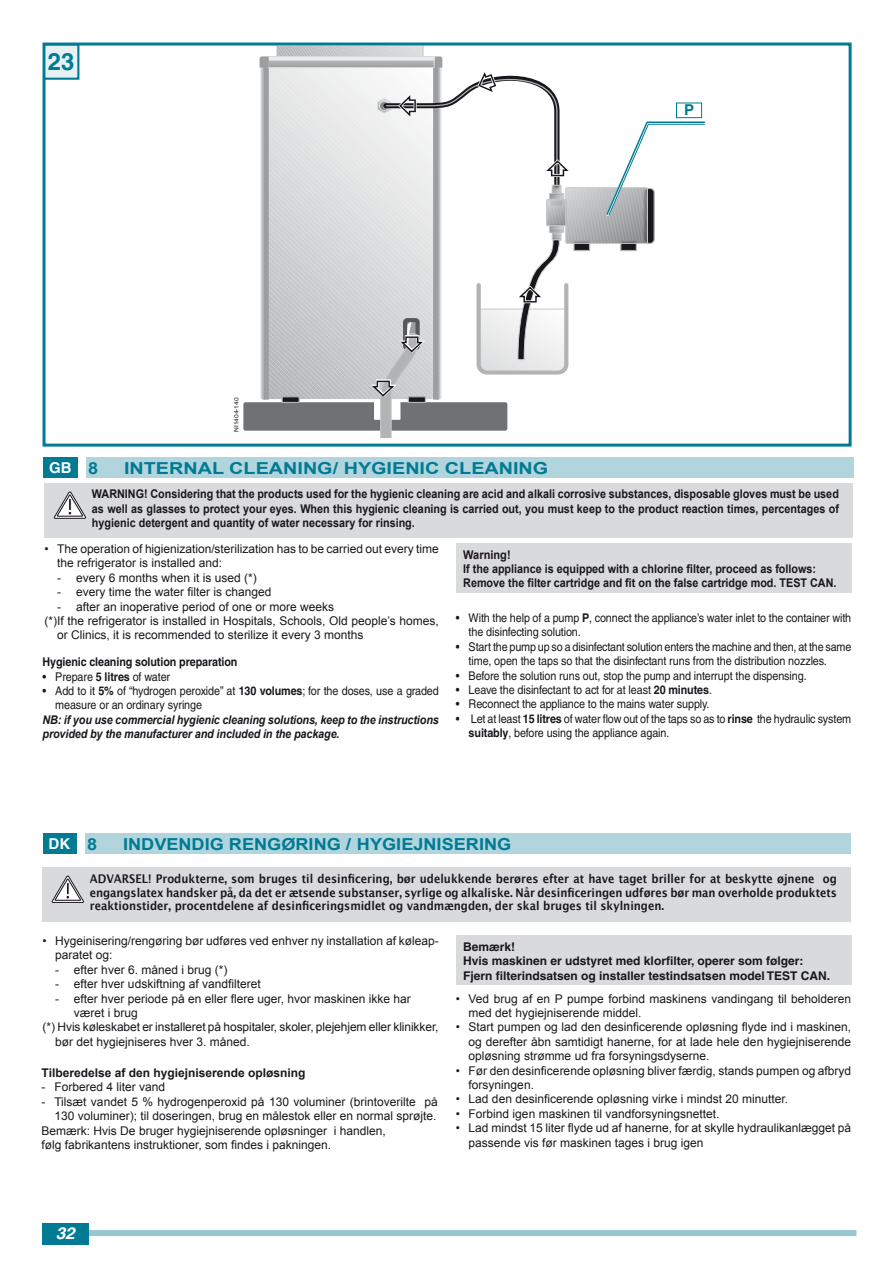
<style>
.page{position:relative;width:893px;height:1263px;background:#fff}
.page>*{position:absolute;margin:0;border:0;box-sizing:border-box;transform-origin:0 0}
.t1{font:700 24px "Helvetica";color:#007b93}
.t2{font:700 16.5px "Arial";color:#007b93;scale:1.2 1}
.t3{font:700 16.5px "Arial";color:#007b93;scale:1.1 1}
.t4{font:italic 700 16.5px "Helvetica";color:#fff;scale:1.05 1}
.t5{font:700 15px "Helvetica";color:#fafcfd}
.t6{font:700 15px "Helvetica";color:#007b93}
.t7{font:12px/14.4px "Arial";color:#1a171c}
.t8{font:12px/14.4px "Helvetica";letter-spacing:-.01em;color:#1a171c;scale:.9 1}
.t9{font:700 12px/13.5px "Lucida Grande";color:#1a171c;text-align:justify;scale:.9 1}
.t10{font:700 12px/14.4px "Arial";color:#1a171c;text-align:justify;scale:.9 1}
.t11{font:700 12px/14.4px "Arial";color:#1a171c;scale:.92 1}
.t12{font:italic 700 12px/14.4px "Arial";letter-spacing:-.01em;color:#1a171c;scale:.9 1}
.t13{font:700 12px/14.4px "Helvetica";color:#1a171c}
.t14{font:700 12px "Arial";color:#1a171c}
.t15{font:700 12px "Helvetica";color:#1a171c;scale:.9 1}
.t16{font:6px "Helvetica";color:#1a171c;scale:1.1 1}
.s1{font-family:"Arial";font-size:16.5px;color:#007b93}
.s2{font-weight:700}
</style>
<div class="page">
<div style="left:44px;top:1230px;width:812px;height:6px;background:#97c7d1"></div>
<div style="left:43px;top:1223px;width:46px;height:22px;background:#007b93"></div>
<div style="left:245px;top:404px;width:260px;height:25px;background:#707173"></div>
<div style="left:243px;top:402px;width:264px;height:29px;border:4px solid #707173"></div>
<div style="left:43px;top:43px;width:809px;height:404px;border:3px solid #007b93"></div>
<div style="left:43px;top:44px;width:36px;height:36px;background:#e6f1f4;border:2px solid #007b93"></div>
<svg style="left:260px;top:46px;width:447px;height:391px"></svg>
<div style="left:676px;top:103px;width:26px;height:15px;background:#fff"></div>
<div style="left:676px;top:103px;width:26px;height:15px;border:1px solid #007b93"></div>
<div style="left:45px;top:483px;width:808px;height:54px;background:#d9dadb"></div>
<div style="left:42px;top:867px;width:808px;height:54px;background:#d9dadb"></div>
<div style="left:456px;top:543px;width:395px;height:50px;background:#d9dadb"></div>
<div style="left:456px;top:935px;width:395px;height:50px;background:#d9dadb"></div>
<div style="left:86px;top:458px;width:767px;height:20px;background:#b2d5dd"></div>
<div style="left:44px;top:458px;width:34px;height:20px;background:#007b93"></div>
<svg style="left:53px;top:491px;width:33px;height:28px"></svg>
<svg style="left:51px;top:875px;width:33px;height:28px"></svg>
<div style="left:85px;top:833px;width:765px;height:21px;background:#b2d5dd"></div>
<div style="left:43px;top:833px;width:34px;height:20px;background:#007b93"></div>
<h1 class="t1" style="left:48px;top:47px;width:28px">23</h1>
<p class="t16" style="left:233px;top:432px;width:33px;rotate:-90deg">NI1404-140</p>
<p class="t5" style="left:49px;top:458px;width:51px">GB <span class="s1">8</span></p>
<h2 class="t2" style="left:124px;top:457px;width:355px">INTERNAL CLEANING/ HYGIENIC CLEANING</h2>
<p class="t6" style="left:684px;top:100px;width:12px">P</p>
<p class="t10" style="left:92px;top:487px;width:831px">WARNING! Considering that the products used for the hygienic cleaning are acid and alkali corrosive substances, disposable gloves must be used as well as glasses to protect your eyes. When this hygienic cleaning is carried out, you must keep to the product reaction times, percentages of hygienic detergent and quantity of water necessary for rinsing.</p>
<p class="t7" style="left:57px;top:542px;width:383px;text-indent:-13px">• The operation of higienization/sterilization has to be carried out every time the refrigerator is installed and:</p>
<p class="t7" style="left:57px;top:571px;width:201px">- every 6 months when it is used (*)</p>
<p class="t7" style="left:57px;top:585px;width:216px">- every time the water filter is changed</p>
<p class="t7" style="left:57px;top:599px;width:278px">- after an inoperative period of one or more weeks</p>
<p class="t7" style="left:45px;top:614px;width:396px">(*)If the refrigerator is installed in Hospitals, Schools, Old people’s homes,</p>
<p class="t7" style="left:57px;top:628px;width:308px">or Clinics, it is recommended to sterilize it every 3 months</p>
<p class="t15" style="left:43px;top:655px;width:218px">Hygienic cleaning solution preparation</p>
<p class="t8" style="left:43px;top:669px;width:143px">• Prepare <span class="s2">5 litres</span> of water</p>
<p class="t8" style="left:55px;top:684px;width:428px;text-indent:-13px">• Add to it <span class="s2">5%</span> of “hydrogen peroxide” at <span class="s2">130 volumes</span>; for the doses, use a graded measure or an ordinary syringe</p>
<p class="t12" style="left:43px;top:713px;width:442px">NB: if you use commercial hygienic cleaning solutions, keep to the instructions provided by the manufacturer and included in the package.</p>
<p class="t11" style="left:463px;top:547px;width:407px">Warning!<br>If the appliance is equipped with a chlorine filter, proceed as follows:<br>Remove the filter cartridge and fit on the false cartridge mod. TEST CAN.</p>
<p class="t8" style="left:469px;top:610px;width:427px;text-indent:-13px">• With the help of a pump <span class="s2">P</span>, connect the appliance’s water inlet to the container with the disinfecting solution.</p>
<p class="t8" style="left:469px;top:639px;width:427px;text-indent:-13px">• Start the pump up so a disinfectant solution enters the machine and then, at the same time, open the taps so that the disinfectant runs from the distribution nozzles.</p>
<p class="t8" style="left:456px;top:668px;width:391px">• Before the solution runs out, stop the pump and interrupt the dispensing.</p>
<p class="t8" style="left:456px;top:682px;width:286px">• Leave the disinfectant to act for at least <span class="s2">20 minutes</span>.</p>
<p class="t8" style="left:456px;top:697px;width:283px">• Reconnect the appliance to the mains water supply.</p>
<p class="t8" style="left:469px;top:711px;width:427px;text-indent:-13px">• Let at least <span class="s2">15 litres</span> of water flow out of the taps so as to <span class="s2">rinse</span> the hydraulic system <span class="s2">suitably</span>, before using the appliance again.</p>
<p class="t5" style="left:49px;top:834px;width:50px">DK <span class="s1">8</span></p>
<h2 class="t3" style="left:123px;top:833px;width:354px">INDVENDIG RENGØRING / HYGIEJNISERING</h2>
<p class="t9" style="left:90px;top:872px;width:832px">ADVARSEL! Produkterne, som bruges til desinficering, bør udelukkende berøres efter at have taget briller for at beskytte øjnene og engangslatex handsker på, da det er ætsende substanser, syrlige og alkaliske. Når desinficeringen udføres bør man overholde produktets reaktionstider, procentdelene af desinficeringsmidlet og vandmængden, der skal bruges til skylningen.</p>
<p class="t7" style="left:55px;top:934px;width:385px;text-indent:-13px">• Hygeinisering/rengøring bør udføres ved enhver ny installation af køleap&shy;paratet og:</p>
<p class="t7" style="left:55px;top:962px;width:174px">- efter hver 6. måned i brug (*)</p>
<p class="t7" style="left:55px;top:977px;width:207px">- efter hver udskiftning af vandfilteret</p>
<p class="t7" style="left:55px;top:991px;width:357px">- efter hver periode på en eller flere uger, hvor maskinen ikke har</p>
<p class="t7" style="left:74px;top:1006px;width:66px">været i brug</p>
<p class="t7" style="left:42px;top:1020px;width:398px">(*) Hvis køleskabet er installeret på hospitaler, skoler, plejehjem eller klinikker,</p>
<p class="t7" style="left:55px;top:1034px;width:196px">bør det hygiejniseres hver 3. måned.</p>
<p class="t14" style="left:42px;top:1065px;width:265px">Tilberedelse af den hygiejniserende opløsning</p>
<p class="t7" style="left:42px;top:1080px;width:125px">- Forbered 4 liter vand</p>
<p class="t7" style="left:42px;top:1094px;width:398px">- Tilsæt vandet 5 % hydrogenperoxid på 130 voluminer (brintoverilte på</p>
<p class="t7" style="left:54px;top:1109px;width:384px">130 voluminer); til doseringen, brug en målestok eller en normal sprøjte.</p>
<p class="t7" style="left:42px;top:1123px;width:346px">Bemærk: Hvis De bruger hygiejniserende opløsninger i handlen,</p>
<p class="t7" style="left:42px;top:1138px;width:291px">følg fabrikantens instruktioner, som findes i pakningen.</p>
<p class="t13" style="left:463px;top:939px;width:368px">Bemærk!<br>Hvis maskinen er udstyret med klorfilter, operer som følger:<br>Fjern filterindsatsen og installer testindsatsen model TEST CAN.</p>
<p class="t7" style="left:469px;top:991px;width:384px;text-indent:-13px">• Ved brug af en P pumpe forbind maskinens vandingang til beholderen med det hygiejniserende middel.</p>
<p class="t7" style="left:469px;top:1020px;width:384px;text-align:justify;text-indent:-13px">• Start pumpen og lad den desinficerende opløsning flyde ind i maskinen, og derefter åbn samtidigt hanerne, for at lade hele den hygiejniserende opløsning strømme ud fra forsyningsdyserne.</p>
<p class="t7" style="left:469px;top:1063px;width:384px;text-indent:-13px">• Før den desinficerende opløsning bliver færdig, stands pumpen og afbryd forsyningen.</p>
<p class="t7" style="left:456px;top:1092px;width:334px">• Lad den desinficerende opløsning virke i mindst 20 minutter.</p>
<p class="t7" style="left:456px;top:1106px;width:265px">• Forbind igen maskinen til vandforsyningsnettet.</p>
<p class="t7" style="left:469px;top:1121px;width:384px;text-indent:-13px">• Lad mindst 15 liter flyde ud af hanerne, for at skylle hydraulikanlægget på passende vis før maskinen tages i brug igen</p>
<h2 class="t4" style="left:56px;top:1223px;width:20px">32</h2>
</div>
